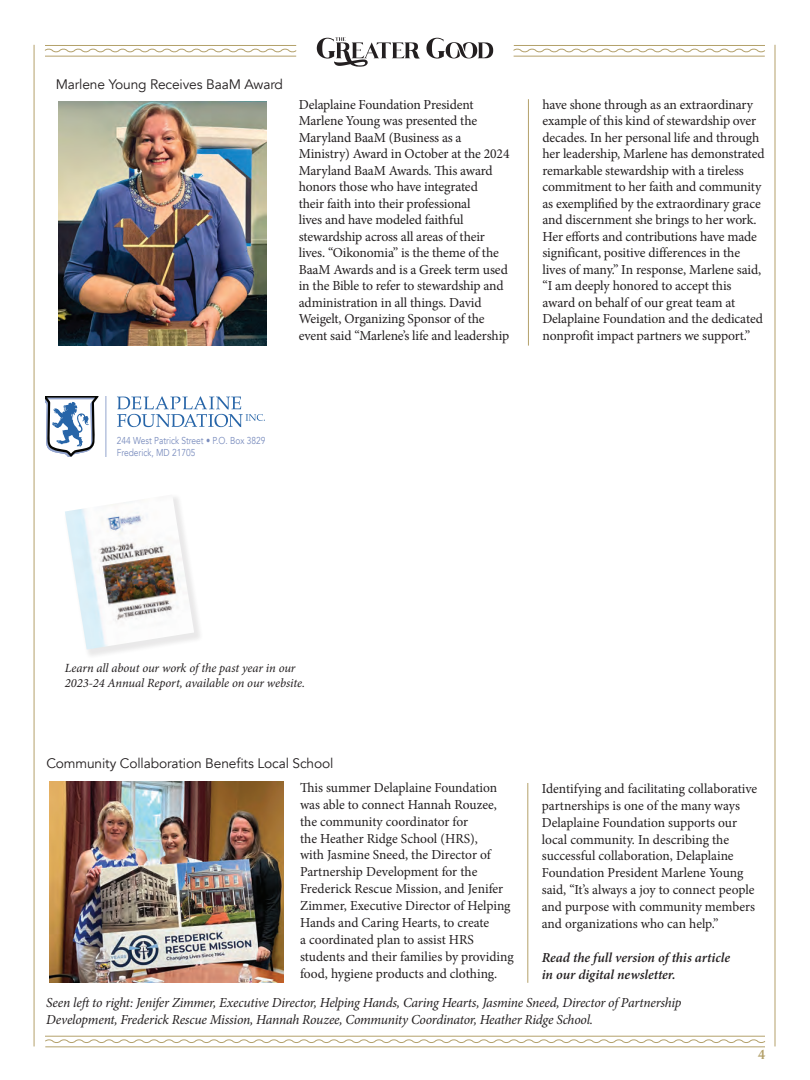
<style>
.page{position:relative;width:810px;height:1080px;background:#fff}
.page>*{position:absolute;margin:0;border:0;box-sizing:border-box;transform-origin:0 0}
.t1{font:13.75px/16.5px "Minion Pro";letter-spacing:-.01em;color:#231f20}
.t2{font:italic 13.75px/16.5px "Minion Pro";letter-spacing:-.02em;color:#231f20}
.t3{font:13.75px "Avenir";letter-spacing:-.01em;color:#231f20}
.t4{font:italic 600 13.75px/16.5px "Minion Pro";letter-spacing:-.005em;color:#231f20}
.t5{font:italic 12.5px/15px "Minion Pro";letter-spacing:-.01em;color:#231f20}
.t6{font:12.5px "The Telegraph";color:#b4a16b}
.t7{font:10px/12px "Avenir";color:#788bbd;scale:.84 1}
</style>
<div class="page">
<hr style="left:514px;top:45px;width:251px;height:1px;background:#b4a16b">
<hr style="left:45px;top:45px;width:251px;height:1px;background:#b4a16b">
<svg style="left:44px;top:48px;width:253px;height:5px"></svg>
<hr style="left:45px;top:56px;width:251px;height:1px;background:#b4a16b">
<svg style="left:513px;top:48px;width:252px;height:5px"></svg>
<hr style="left:514px;top:56px;width:251px;height:1px;background:#b4a16b">
<svg style="left:426px;top:38px;width:67px;height:21px"></svg>
<svg style="left:317px;top:37px;width:103px;height:30px"></svg>
<hr style="left:34px;top:45px;width:1px;height:1001px;background:#b4a16b">
<hr style="left:45px;top:1036px;width:720px;height:1px;background:#b4a16b">
<svg style="left:45px;top:1039px;width:721px;height:4px"></svg>
<hr style="left:45px;top:1047px;width:720px;height:1px;background:#b4a16b">
<hr style="left:528px;top:99px;width:1px;height:247px;background:#b4a16b">
<hr style="left:106px;top:396px;width:1px;height:61px;background:#94a5ce">
<svg style="left:117px;top:396px;width:148px;height:31px"></svg>
<svg style="left:45px;top:396px;width:54px;height:61px"></svg>
<hr style="left:775px;top:45px;width:1px;height:1001px;background:#b4a16b">
<img style="left:49px;top:782px;width:234px;height:201px">
<div style="left:63px;top:493px;width:141px;height:166px;background:#231f20;opacity:.1"></div>
<img style="left:65px;top:495px;width:129px;height:155px">
<img style="left:58px;top:102px;width:208px;height:244px">
<hr style="left:528px;top:783px;width:1px;height:200px;background:#b4a16b">
<p class="t3" style="left:56px;top:76px;width:229px">Marlene Young Receives BaaM Award</p>
<p class="t1" style="left:299px;top:96px;width:212px">Delaplaine Foundation President Marlene Young was presented the Maryland BaaM (Business as a Ministry) Award in October at the 2024<br>Maryland BaaM Awards. This award honors those who have integrated<br>their faith into their professional<br>lives and have modeled faithful stewardship across all areas of their lives. “Oikonomia” is the theme of the BaaM Awards and is a Greek term used in the Bible to refer to stewardship and administration in all things. David Weigelt, Organizing Sponsor of the event said “Marlene’s life and leadership</p>
<p class="t1" style="left:542px;top:96px;width:224px">have shone through as an extraordinary example of this kind of stewardship over decades. In her personal life and through her leadership, Marlene has demonstrated remarkable stewardship with a tireless commitment to her faith and community as exemplified by the extraordinary grace and discernment she brings to her work.<br>Her efforts and contributions have made significant, positive differences in the lives of many.” In response, Marlene said, “I am deeply honored to accept this award on behalf of our great team at Delaplaine Foundation and the dedicated nonprofit impact partners we support.”</p>
<p class="t7" style="left:117px;top:435px;width:179px">244 West Patrick Street • P.O. Box 3829<br>Frederick, MD 21705</p>
<p class="t5" style="left:65px;top:661px;width:242px">Learn all about our work of the past year in our<br>2023-24 Annual Report, available on our website.</p>
<p class="t3" style="left:46px;top:755px;width:288px">Community Collaboration Benefits Local School</p>
<p class="t1" style="left:300px;top:779px;width:215px;line-height:16.9px">This summer Delaplaine Foundation was able to connect Hannah Rouzee, the community coordinator for<br>the Heather Ridge School (HRS),<br>with Jasmine Sneed, the Director of Partnership Development for the Frederick Rescue Mission, and Jenifer Zimmer, Executive Director of Helping Hands and Caring Hearts, to create<br>a coordinated plan to assist HRS students and their families by providing food, hygiene products and clothing.</p>
<p class="t1" style="left:542px;top:780px;width:217px;line-height:16.9px">Identifying and facilitating collaborative partnerships is one of the many ways Delaplaine Foundation supports our local community. In describing the successful collaboration, Delaplaine Foundation President Marlene Young said, “It’s always a joy to connect people and purpose with community members and organizations who can help.”</p>
<p class="t4" style="left:542px;top:950px;width:190px">Read the full version of this article in our digital newsletter.</p>
<p class="t2" style="left:46px;top:995px;width:637px">Seen left to right: Jenifer Zimmer, Executive Director, Helping Hands, Caring Hearts, Jasmine Sneed, Director of Partnership<br>Development, Frederick Rescue Mission, Hannah Rouzee, Community Coordinator, Heather Ridge School.</p>
<p class="t6" style="left:758px;top:1046px;width:9px">4</p>
</div>
